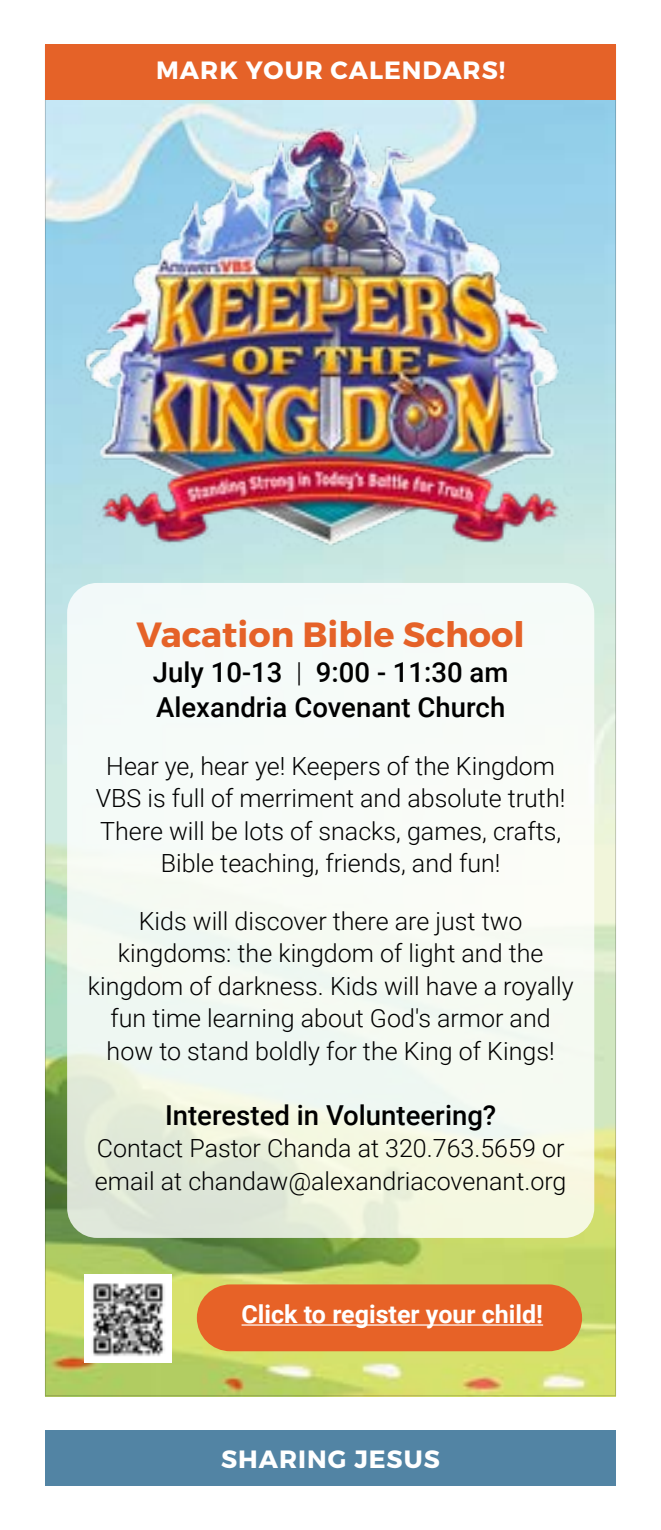
<style>
.page{position:relative;width:661px;height:1530px;background:#fff}
.page>*{position:absolute;margin:0;border:0;box-sizing:border-box;transform-origin:0 0}
.t1{font:700 35px "Montserrat";color:#e56228}
.t2{font:500 27.5px/35px "Roboto";color:#000}
.t3{font:300 25px/32.5px "Roboto";color:#000;text-align:center}
.t4{font:700 25px "Montserrat";letter-spacing:.04em;color:#fff}
.t5{font:700 25px "Roboto";color:#fff}
.s1{font-weight:300}
</style>
<div class="page">
<img style="left:47px;top:100px;width:566px;height:1294px">
<div style="left:45px;top:1430px;width:570px;height:56px;background:#5284a4"></div>
<img style="left:84px;top:1274px;width:88px;height:88px">
<div style="left:197px;top:1284px;width:384px;height:67px;background:#e76227;border-radius:33px"></div>
<hr style="left:241px;top:1324px;width:301px;height:2px;background:#fff">
<svg style="left:67px;top:583px;width:526px;height:655px;fill:#f5faf4"></svg>
<div style="left:45px;top:44px;width:570px;height:56px;background:#e56228"></div>
<img style="left:53px;top:108px;width:554px;height:460px">
<p class="t4" style="left:156px;top:55px;width:350px">MARK YOUR CALENDARS!</p>
<h1 class="t1" style="left:136px;top:613px;width:389px">Vacation Bible School</h1>
<p class="t2" style="left:153px;top:654px;width:357px">July 10-13 <span class="s1">|</span> 9:00 - 11:30 am<br>Alexandria Covenant Church</p>
<p class="t3" style="left:96px;top:749px;width:470px">Hear ye, hear ye! Keepers of the Kingdom VBS is full of merriment and absolute truth!<br>There will be lots of snacks, games, crafts, Bible teaching, friends, and fun!</p>
<p class="t3" style="left:88px;top:904px;width:487px">Kids will discover there are just two kingdoms: the kingdom of light and the kingdom of darkness. Kids will have a royally fun time learning about God's armor and how to stand boldly for the King of Kings!</p>
<p class="t2" style="left:165px;top:1097px;width:332px">Interested in Volunteering?</p>
<p class="t3" style="left:95px;top:1131px;width:472px;text-align:left">Contact Pastor Chanda at 320.763.5659 or email at chandaw@alexandriacovenant.org</p>
<p class="t5" style="left:241px;top:1297px;width:303px">Click to register your child!</p>
<p class="t4" style="left:221px;top:1443px;width:220px">SHARING JESUS</p>
</div>
